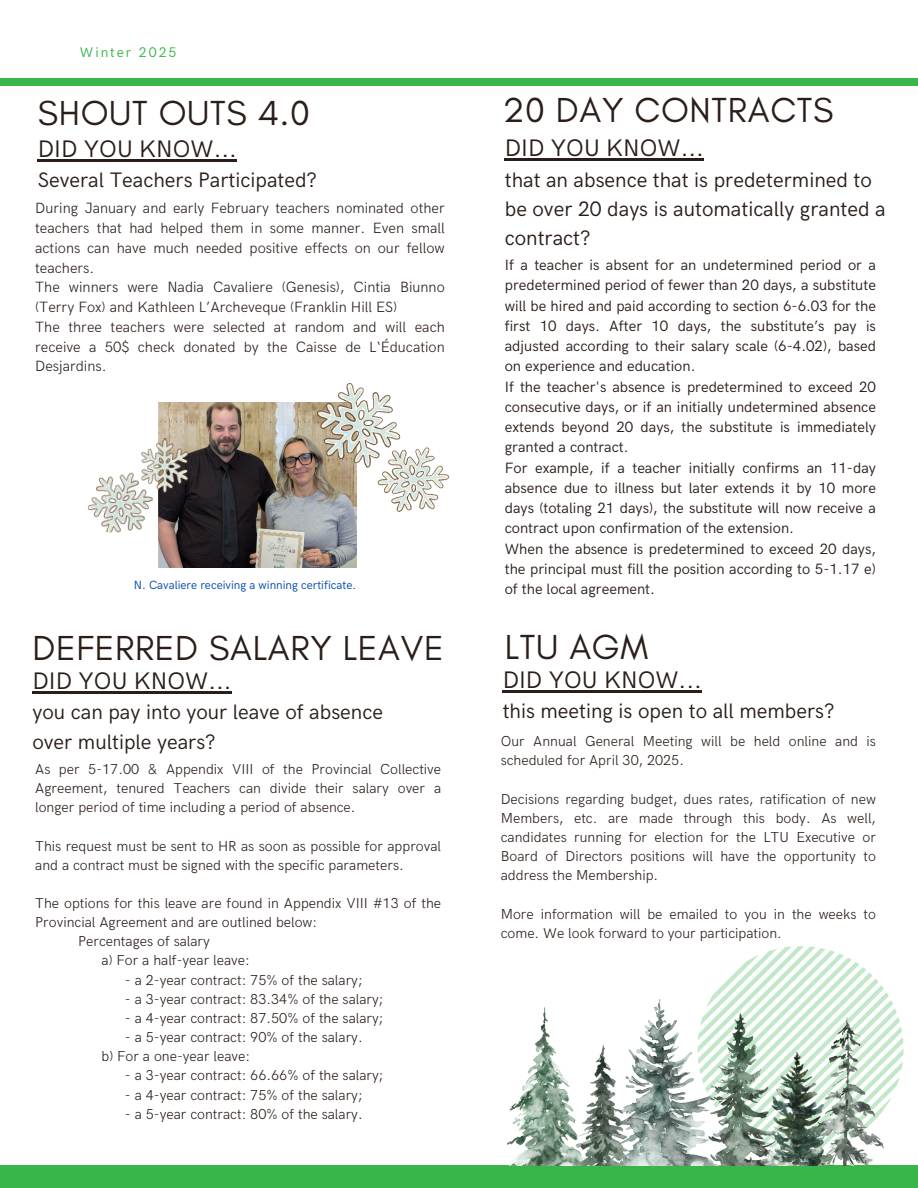
<style>
.page{position:relative;width:918px;height:1188px;background:#fff}
.page>*{position:absolute;margin:0;border:0;box-sizing:border-box;transform-origin:0 0}
.t1{font:35.4px "Glacial Indifference";letter-spacing:.02em;color:#2b1e19}
.t2{font:24px "HK Grotesk";color:#2b1e19}
.t3{font:21px/29.2px "HK Grotesk";color:#2b1e19}
.t4{font:15px/20.2px "HK Grotesk";color:#2b1e19}
.t5{font:300 14.85px/19.8px "HK Grotesk";color:#2b1e19}
.t6{font:300 14.4px/19.2px "HK Grotesk";color:#2b1e19}
.t7{font:13.95px "HK Grotesk";letter-spacing:.14em;color:#39b54a}
.t8{font:11.85px "HK Grotesk";color:#004aad}
</style>
<div class="page">
<svg style="left:710px;top:946px;width:194px;height:202px"></svg>
<div style="left:0;top:1165px;width:918px;height:23px;background:#39b54a"></div>
<div style="left:0;top:78px;width:918px;height:7px;background:#39b54a"></div>
<img style="left:159px;top:403px;width:198px;height:164px">
<img style="left:507px;top:1000px;width:376px;height:165px">
<img style="left:318px;top:384px;width:130px;height:128px">
<hr style="left:38px;top:159px;width:199px;height:2px;background:#2b1e19">
<hr style="left:505px;top:158px;width:199px;height:3px;background:#2b1e19">
<hr style="left:32px;top:691px;width:200px;height:2px;background:#2b1e19">
<hr style="left:503px;top:690px;width:199px;height:2px;background:#2b1e19">
<img style="left:87px;top:432px;width:105px;height:107px">
<h3 class="t7" style="left:80px;top:44px;width:98px">Winter 2025</h3>
<h1 class="t1" style="left:38px;top:91px;width:274px">SHOUT OUTS 4.0</h1>
<h2 class="t2" style="left:38px;top:135px;width:201px">DID YOU KNOW...</h2>
<h3 class="t3" style="left:38px;top:166px;width:281px">Several Teachers Participated?</h3>
<p class="t5" style="left:35px;top:199px;width:411px">During January and early February teachers nominated other teachers that had helped them in some manner. Even small actions can have much needed positive effects on our fellow teachers.<br>The winners were Nadia Cavaliere (Genesis), Cintia Biunno (Terry Fox) and Kathleen L’Archeveque (Franklin Hill ES)<br>The three teachers were selected at random and will each receive a 50$ check donated by the Caisse de L‘Éducation Desjardins.</p>
<h1 class="t8" style="left:134px;top:578px;width:224px">N. Cavaliere receiving a winning certificate.</h1>
<h3 class="t1" style="left:32px;top:626px;width:413px">DEFERRED SALARY LEAVE</h3>
<h2 class="t2" style="left:32px;top:667px;width:201px">DID YOU KNOW...</h2>
<h3 class="t3" style="left:32px;top:698px;width:352px">you can pay into your leave of absence over multiple years?</h3>
<p class="t6" style="left:35px;top:760px;width:407px;text-align:justify">As per 5-17.00 &amp; Appendix VIII of the Provincial Collective Agreement, tenured Teachers can divide their salary over a longer period of time including a period of absence.</p>
<p class="t6" style="left:35px;top:837px;width:407px">This request must be sent to HR as soon as possible for approval and a contract must be signed with the specific parameters.</p>
<p class="t6" style="left:35px;top:894px;width:407px">The options for this leave are found in Appendix VIII #13 of the</p>
<p class="t6" style="left:35px;top:913px;width:284px">Provincial Agreement and are outlined below:</p>
<p class="t6" style="left:78px;top:932px;width:133px">Percentages of salary</p>
<p class="t6" style="left:102px;top:952px;width:150px">a) For a half-year leave:</p>
<p class="t6" style="left:125px;top:971px;width:239px">- a 2-year contract: 75% of the salary;</p>
<p class="t6" style="left:125px;top:990px;width:260px">- a 3-year contract: 83.34% of the salary;</p>
<p class="t6" style="left:125px;top:1009px;width:260px">- a 4-year contract: 87.50% of the salary;</p>
<p class="t6" style="left:102px;top:1028px;width:263px;text-indent:23px">- a 5-year contract: 90% of the salary. b) For a one-year leave:</p>
<p class="t6" style="left:125px;top:1066px;width:260px">- a 3-year contract: 66.66% of the salary;</p>
<p class="t6" style="left:125px;top:1086px;width:239px">- a 4-year contract: 75% of the salary;</p>
<p class="t6" style="left:125px;top:1105px;width:239px">- a 5-year contract: 80% of the salary.</p>
<h3 class="t1" style="left:503px;top:89px;width:332px">20 DAY CONTRACTS</h3>
<h2 class="t2" style="left:505px;top:135px;width:201px">DID YOU KNOW...</h2>
<h3 class="t3" style="left:505px;top:166px;width:382px">that an absence that is predetermined to be over 20 days is automatically granted a contract?</h3>
<h1 class="t4" style="left:505px;top:255px;width:373px">If a teacher is absent for an undetermined period or a predetermined period of fewer than 20 days, a substitute will be hired and paid according to section 6-6.03 for the first 10 days. After 10 days, the substitute’s pay is adjusted according to their salary scale (6-4.02), based on experience and education.<br>If the teacher's absence is predetermined to exceed 20 consecutive days, or if an initially undetermined absence extends beyond 20 days, the substitute is immediately granted a contract.<br>For example, if a teacher initially confirms an 11-day absence due to illness but later extends it by 10 more days (totaling 21 days), the substitute will now receive a contract upon confirmation of the extension.<br>When the absence is predetermined to exceed 20 days, the principal must fill the position according to 5-1.17 e) of the local agreement.</h1>
<h1 class="t1" style="left:505px;top:625px;width:145px">LTU AGM</h1>
<h2 class="t2" style="left:503px;top:666px;width:201px">DID YOU KNOW...</h2>
<h3 class="t3" style="left:503px;top:697px;width:333px">this meeting is open to all members?</h3>
<h3 class="t6" style="left:501px;top:732px;width:377px">Our Annual General Meeting will be held online and is scheduled for April 30, 2025.</h3>
<h3 class="t6" style="left:501px;top:790px;width:377px;text-align:justify">Decisions regarding budget, dues rates, ratification of new Members, etc. are made through this body. As well, candidates running for election for the LTU Executive or Board of Directors positions will have the opportunity to address the Membership.</h3>
<h3 class="t6" style="left:501px;top:905px;width:377px">More information will be emailed to you in the weeks to come. We look forward to your participation.</h3>
</div>
